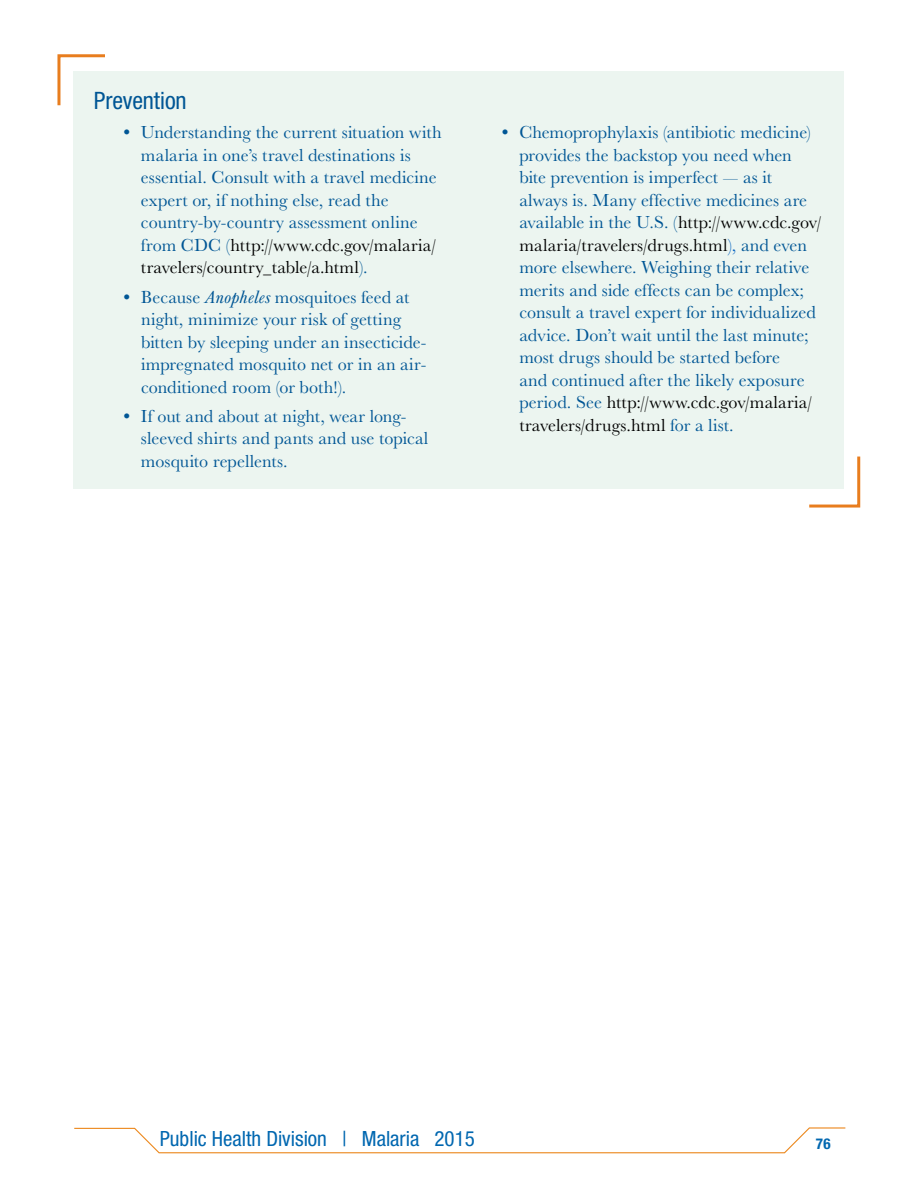
<style>
.page{position:relative;width:918px;height:1188px;background:#fff}
.page>*{position:absolute;margin:0;border:0;box-sizing:border-box;transform-origin:0 0}
.t1{font:condensed 24px "Helvetica Neue LT Std";color:#005695}
.t2{font:condensed 21px "Helvetica Neue LT Std";color:#0067b0}
.t3{font:18px/22.5px "Baskerville URW";letter-spacing:.005em;color:#005695}
.t4{font:700 condensed 15px "Helvetica Neue LT Std";color:#0067b0}
.s1{color:#000}
.s2{font-style:italic}
.s3{color:#0563c1}
</style>
<div class="page">
<svg style="left:74px;top:1127px;width:772px;height:27px"></svg>
<svg style="left:809px;top:456px;width:52px;height:52px"></svg>
<svg style="left:57px;top:54px;width:51px;height:54px"></svg>
<div style="left:74px;top:72px;width:770px;height:417px;background:#ecf5f0"></div>
<p class="t1" style="left:94px;top:87px;width:94px">Prevention</p>
<p class="t3" style="left:141px;top:121px;width:302px;text-indent:-20px">• Understanding the current situation with malaria in one’s travel destinations is essential. Consult with a travel medicine expert or, if nothing else, read the country-by-country assessment online from CDC (<span class="s1">http://www.cdc.gov/malaria/ travelers/country_table/a.html</span>).</p>
<p class="t3" style="left:141px;top:286px;width:287px;text-indent:-20px">• Because <span class="s2">Anopheles</span> mosquitoes feed at night, minimize your risk of getting bitten by sleeping under an insecticide&shy;impregnated mosquito net or in an air&shy;conditioned room (or both!).</p>
<p class="t3" style="left:141px;top:405px;width:289px;text-indent:-20px">• If out and about at night, wear long&shy;sleeved shirts and pants and use topical mosquito repellents.</p>
<p class="t3" style="left:519px;top:121px;width:304px;text-indent:-20px">• Chemoprophylaxis (antibiotic medicine) provides the backstop you need when bite prevention is imperfect — as it always is. Many effective medicines are available in the U.S. (<span class="s1">http://www.cdc.gov/ malaria/travelers/drugs.html</span><span class="s3">),</span> and even more elsewhere. Weighing their relative merits and side effects can be complex; consult a travel expert for individualized advice. Don’t wait until the last minute; most drugs should be started before<br>and continued after the likely exposure period. See <span class="s1">http://www.cdc.gov/malaria/ travelers/drugs.html</span> for a list.</p>
<p class="t2" style="left:160px;top:1126px;width:317px">Public Health Division | Malaria 2015</p>
<p class="t4" style="left:816px;top:1134px;width:16px">76</p>
</div>
